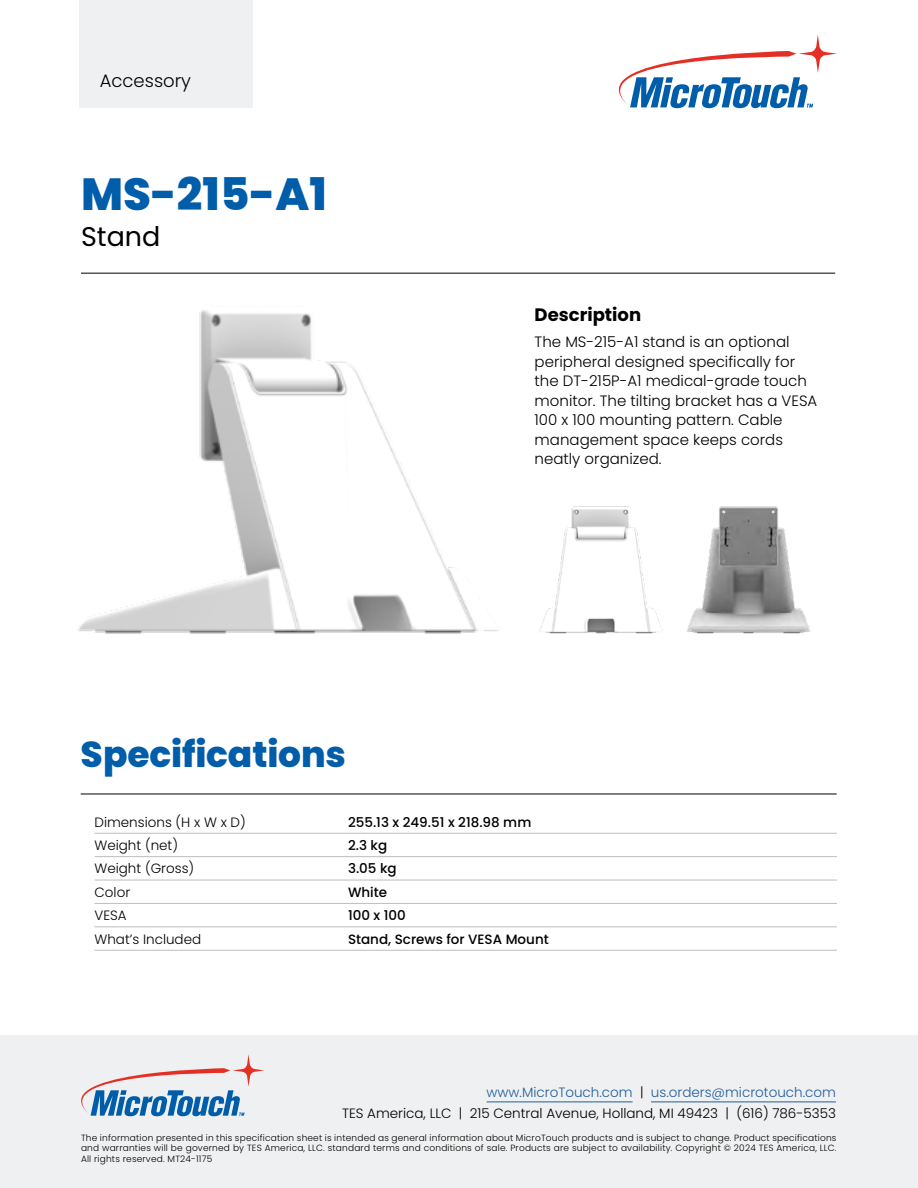
<style>
.page{position:relative;width:918px;height:1188px;background:#fff}
.page>*{position:absolute;margin:0;border:0;box-sizing:border-box;transform-origin:0 0}
.Product_Model{font:800 45px "Poppins";color:#005daa}
.Page_Header{font:800 36px "Poppins";letter-spacing:-.005em;color:#005daa}
.Product_Type{font:27px "Poppins";color:#000}
.Body_Head{font:700 18px "Poppins";color:#000}
.Series{font:300 18px "Poppins";color:#000}
.Body{font:300 15px/19.5px "Poppins";color:#000}
.Bullets{font:500 13.5px "Poppins";color:#000}
.Bullets-2{font:300 13.5px "Poppins";color:#000}
.Contact{font:300 13.5px "Poppins";color:#000}
.Contact-2{font:300 13.5px "Poppins";color:#215e9e}
.Legal{font:300 9px/10.8px "Poppins";letter-spacing:.02em;color:#000;text-align:justify}
.s1{color:#000}
</style>
<div class="page">
<svg style="left:618px;top:35px;width:219px;height:73px"></svg>
<hr style="left:81px;top:273px;width:754px;height:1px;background:#000">
<div style="left:80px;top:0;width:173px;height:108px;background:#eff0f1"></div>
<img style="left:77px;top:272px;width:443px;height:362px">
<img style="left:687px;top:506px;width:123px;height:128px">
<img style="left:517px;top:496px;width:146px;height:138px">
<div style="left:0;top:1036px;width:918px;height:152px;background:#eff0f1"></div>
<svg style="left:81px;top:1054px;width:183px;height:62px"></svg>
<hr style="left:487px;top:1102px;width:146px;height:1px;background:#215e9e">
<hr style="left:651px;top:1102px;width:185px;height:1px;background:#215e9e">
<hr style="left:81px;top:794px;width:756px;height:1px;background:#000">
<hr style="left:94px;top:833px;width:743px;height:1px;background:#bcbec0">
<hr style="left:94px;top:856px;width:743px;height:1px;background:#bcbec0">
<hr style="left:94px;top:880px;width:743px;height:1px;background:#bcbec0">
<hr style="left:94px;top:903px;width:743px;height:1px;background:#bcbec0">
<hr style="left:94px;top:927px;width:743px;height:1px;background:#bcbec0">
<hr style="left:94px;top:950px;width:743px;height:1px;background:#bcbec0">
<p class="Series" style="left:100px;top:71px;width:93px">Accessory</p>
<p class="Product_Model" style="left:81px;top:168px;width:247px">MS-215-A1</p>
<p class="Product_Type" style="left:81px;top:221px;width:81px">Stand</p>
<p class="Body_Head" style="left:535px;top:304px;width:108px">Description</p>
<p class="Body" style="left:535px;top:332px;width:284px">The MS-215-A1 stand is an optional peripheral designed specifically for the DT-215P-A1 medical-grade touch monitor. The tilting bracket has a VESA<br>100 x 100 mounting pattern. Cable management space keeps cords neatly organized.</p>
<p class="Page_Header" style="left:81px;top:733px;width:267px">Specifications</p>
<p class="Bullets-2" style="left:94px;top:814px;width:153px">Dimensions (H x W x D)</p>
<p class="Bullets" style="left:348px;top:814px;width:185px">255.13 x 249.51 x 218.98 mm</p>
<p class="Bullets-2" style="left:94px;top:837px;width:85px">Weight (net)</p>
<p class="Bullets" style="left:348px;top:837px;width:41px">2.3 kg</p>
<p class="Bullets-2" style="left:94px;top:861px;width:101px">Weight (Gross)</p>
<p class="Bullets" style="left:348px;top:861px;width:50px">3.05 kg</p>
<p class="Bullets-2" style="left:94px;top:884px;width:37px">Color</p>
<p class="Bullets" style="left:348px;top:884px;width:41px">White</p>
<p class="Bullets-2" style="left:94px;top:908px;width:34px">VESA</p>
<p class="Bullets" style="left:348px;top:908px;width:59px">100 x 100</p>
<p class="Bullets-2" style="left:94px;top:931px;width:108px">What’s Included</p>
<p class="Bullets" style="left:348px;top:931px;width:202px">Stand, Screws for VESA Mount</p>
<p class="Contact-2" style="left:487px;top:1085px;width:351px">www.MicroTouch.com <span class="s1">|</span> us.orders@microtouch.com</p>
<p class="Contact" style="left:342px;top:1106px;width:495px">TES America, LLC | 215 Central Avenue, Holland, MI 49423 | (616) 786-5353</p>
<p class="Legal" style="left:81px;top:1132px;width:757px">The information presented in this specification sheet is intended as general information about MicroTouch products and is subject to change. Product specifications and warranties will be governed by TES America, LLC. standard terms and conditions of sale. Products are subject to availability. Copyright © 2024 TES America, LLC.<br>All rights reserved. MT24-1175</p>
</div>
